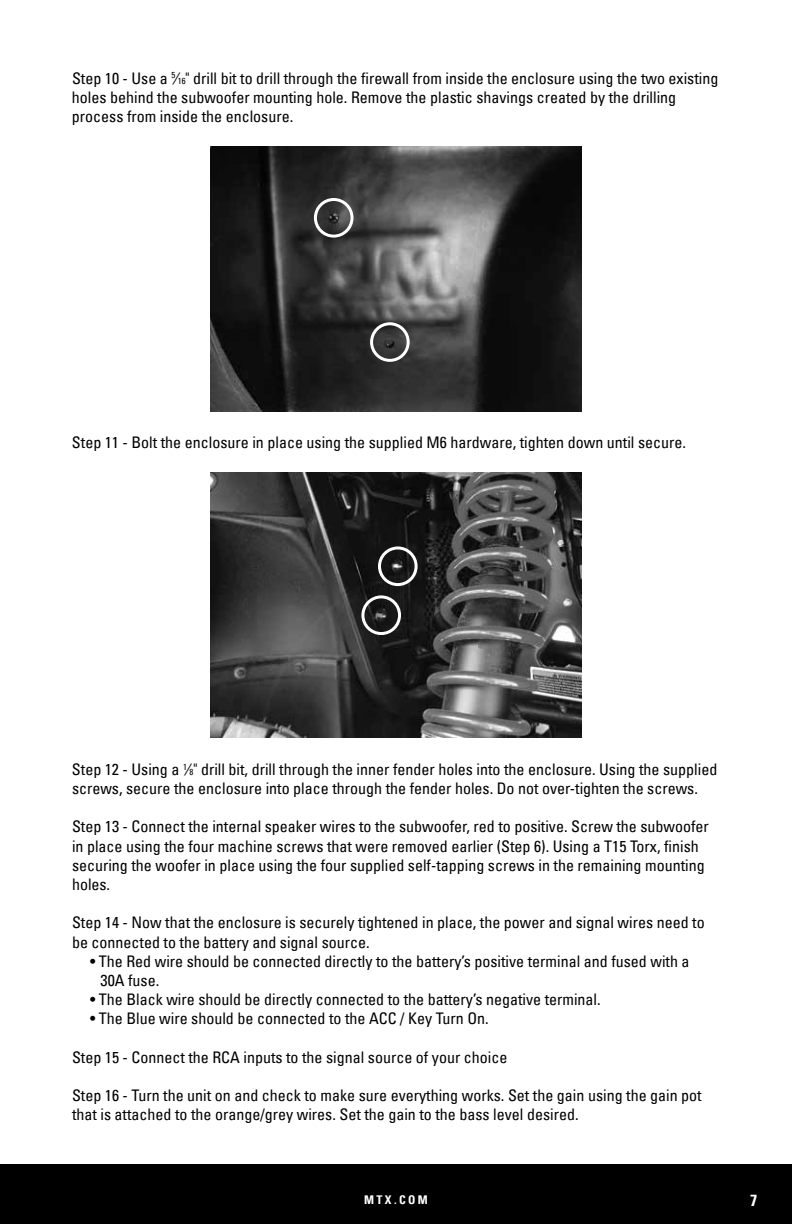
<style>
.page{position:relative;width:792px;height:1224px;background:#fff}
.page>*{position:absolute;margin:0;border:0;box-sizing:border-box;transform-origin:0 0}
.t1{font:condensed 16px/19.2px "Univers LT";color:#000}
.t2{font:700 condensed 16px "Univers LT";color:#fff}
.t3{font:700 condensed 12px "Univers LT";letter-spacing:.2em;color:#fff}
.s1{font-size:8.8px}
</style>
<div class="page">
<div style="left:0;top:1165px;width:792px;height:59px;background:#000"></div>
<img style="left:210px;top:146px;width:372px;height:265px">
<img style="left:210px;top:472px;width:372px;height:265px">
<div style="left:314px;top:198px;width:40px;height:40px;border:3px solid #fff;border-radius:50%"></div>
<div style="left:370px;top:322px;width:40px;height:40px;border:3px solid #fff;border-radius:50%"></div>
<div style="left:378px;top:546px;width:40px;height:40px;border:3px solid #fff;border-radius:50%"></div>
<div style="left:361px;top:595px;width:40px;height:40px;border:3px solid #fff;border-radius:50%"></div>
<p class="t1" style="left:72px;top:68px;width:648px">Step 10 - Use a <sup>5</sup>⁄<span class="s1">16</span>" drill bit to drill through the firewall from inside the enclosure using the two existing holes behind the subwoofer mounting hole. Remove the plastic shavings created by the drilling process from inside the enclosure.</p>
<p class="t1" style="left:72px;top:433px;width:616px">Step 11 - Bolt the enclosure in place using the supplied M6 hardware, tighten down until secure.</p>
<p class="t1" style="left:72px;top:759px;width:647px">Step 12 - Using a <sup>1</sup>⁄<span class="s1">8</span>" drill bit, drill through the inner fender holes into the enclosure. Using the supplied screws, secure the enclosure into place through the fender holes. Do not over-tighten the screws.</p>
<p class="t1" style="left:72px;top:817px;width:638px">Step 13 - Connect the internal speaker wires to the subwoofer, red to positive. Screw the subwoofer in place using the four machine screws that were removed earlier (Step 6). Using a T15 Torx, finish securing the woofer in place using the four supplied self-tapping screws in the remaining mounting holes.</p>
<p class="t1" style="left:72px;top:913px;width:634px">Step 14 - Now that the enclosure is securely tightened in place, the power and signal wires need to be connected to the battery and signal source.</p>
<p class="t1" style="left:101px;top:951px;width:590px;text-indent:-11px">• The Red wire should be connected directly to the battery’s positive terminal and fused with a<br>30A fuse.</p>
<p class="t1" style="left:90px;top:990px;width:512px">• The Black wire should be directly connected to the battery’s negative terminal.</p>
<p class="t1" style="left:90px;top:1009px;width:400px">• The Blue wire should be connected to the ACC / Key Turn On.</p>
<p class="t1" style="left:72px;top:1047px;width:437px">Step 15 - Connect the RCA inputs to the signal source of your choice</p>
<p class="t1" style="left:72px;top:1086px;width:631px">Step 16 - Turn the unit on and check to make sure everything works. Set the gain using the gain pot that is attached to the orange/grey wires. Set the gain to the bass level desired.</p>
<p class="t3" style="left:364px;top:1193px;width:65px">MTX.COM</p>
<p class="t2" style="left:750px;top:1190px;width:9px">7</p>
</div>
